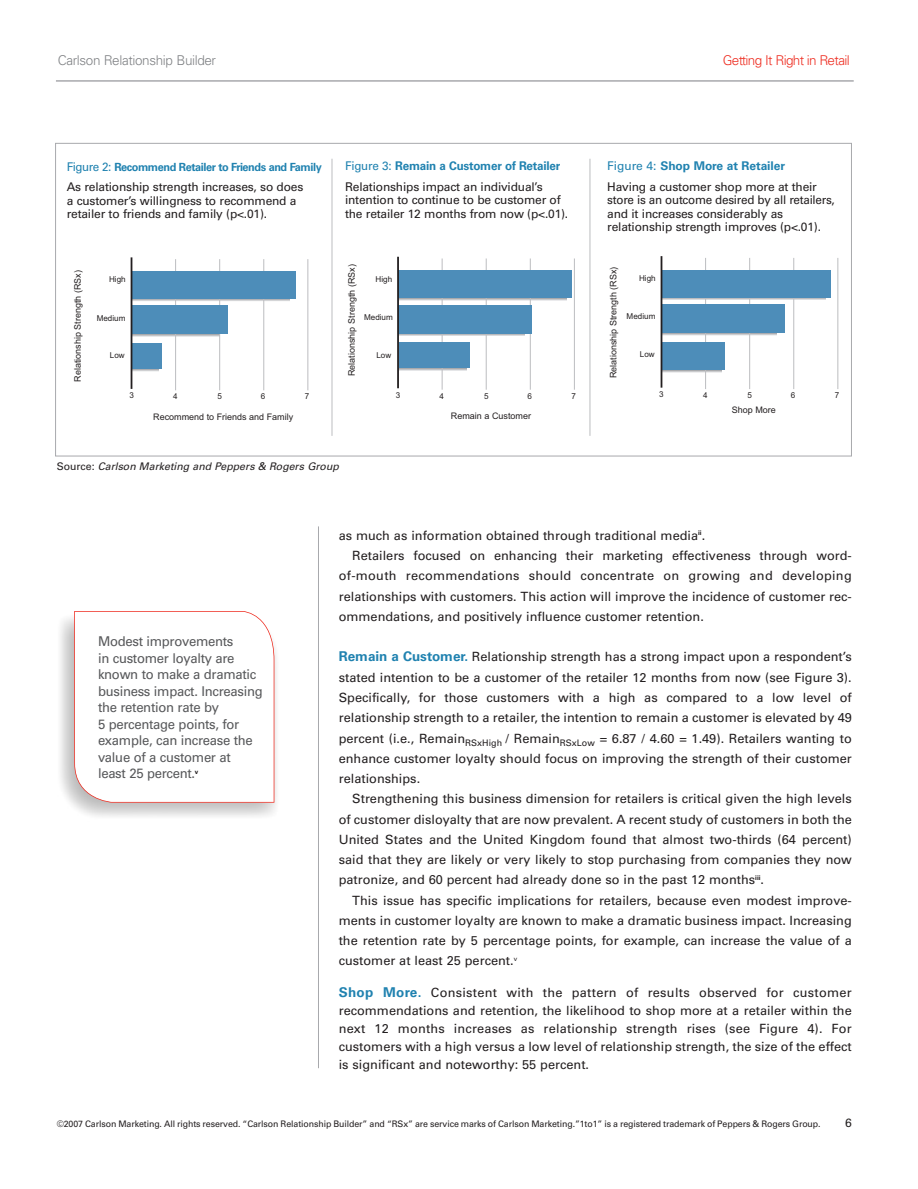
<style>
.page{position:relative;width:918px;height:1189px;background:#fff}
.page>*{position:absolute;margin:0;border:0;box-sizing:border-box;transform-origin:0 0}
.t1{font:13.5px/16.5px "Univers";letter-spacing:-.02em;color:#57585a}
.t2{font:300 13.5px "Univers";letter-spacing:-.03em;color:#808285}
.t3{font:300 13.5px "Univers";letter-spacing:-.05em;color:#ee2e22}
.t4{font:12.75px/20.2px "Univers";color:#231f20;text-align:justify}
.t5{font:12.75px "Univers";letter-spacing:.02em;color:#231f20}
.t6{font:12px/13.5px "Univers";letter-spacing:-.015em;color:#231f20}
.t7{font:700 11.25px "Univers";letter-spacing:-.04em;color:#2082b0}
.t8{font:italic 10.5px "Univers";color:#231f20}
.t9{font:9px "Univers";letter-spacing:-.01em;color:#231f20}
.t10{font:9px "Arial";color:#231f20}
.t11{font:8.1px "Arial";color:#231f20}
.s1{font-weight:400;font-size:12px}
.s2{color:#2082b0}
.s3{font-weight:700;color:#2082b0}
.s4{font-style:normal}
.s5{font-weight:700;font-size:13.5px;color:#2082b0}
</style>
<div class="page">
<hr style="left:56px;top:80px;width:798px;height:2px;background:#a8a9ad">
<hr style="left:318px;top:526px;width:1px;height:542px;background:#a8a9ad">
<img style="left:60px;top:618px;width:217px;height:199px">
<svg style="left:74px;top:611px;width:200px;height:191px"></svg>
<hr style="left:332px;top:159px;width:1px;height:277px;background:#bcbdc0">
<hr style="left:589px;top:159px;width:1px;height:277px;background:#bcbdc0">
<hr style="left:175px;top:259px;width:1px;height:131px;background:#bcbdc0">
<hr style="left:219px;top:259px;width:1px;height:131px;background:#bcbdc0">
<hr style="left:263px;top:259px;width:1px;height:131px;background:#bcbdc0">
<hr style="left:308px;top:259px;width:1px;height:131px;background:#bcbdc0">
<div style="left:132px;top:343px;width:30px;height:26px;background:#4d8db9"></div>
<div style="left:132px;top:305px;width:96px;height:29px;background:#4d8db9"></div>
<div style="left:132px;top:271px;width:163px;height:28px;background:#4d8db9"></div>
<hr style="left:131px;top:257px;width:1px;height:132px;background:#231f20">
<hr style="left:442px;top:258px;width:1px;height:131px;background:#bcbdc0">
<hr style="left:486px;top:258px;width:1px;height:131px;background:#bcbdc0">
<hr style="left:530px;top:258px;width:1px;height:131px;background:#bcbdc0">
<hr style="left:574px;top:258px;width:1px;height:131px;background:#bcbdc0">
<div style="left:399px;top:343px;width:71px;height:25px;background:#4d8db9"></div>
<div style="left:399px;top:305px;width:133px;height:28px;background:#4d8db9"></div>
<div style="left:399px;top:270px;width:173px;height:28px;background:#4d8db9"></div>
<hr style="left:397px;top:257px;width:2px;height:131px;background:#231f20">
<hr style="left:705px;top:258px;width:1px;height:131px;background:#bcbdc0">
<hr style="left:749px;top:258px;width:1px;height:131px;background:#bcbdc0">
<hr style="left:793px;top:258px;width:1px;height:131px;background:#bcbdc0">
<hr style="left:837px;top:258px;width:1px;height:131px;background:#bcbdc0">
<div style="left:662px;top:342px;width:63px;height:28px;background:#4d8db9"></div>
<div style="left:662px;top:304px;width:123px;height:29px;background:#4d8db9"></div>
<div style="left:662px;top:269px;width:169px;height:28px;background:#4d8db9"></div>
<hr style="left:660px;top:256px;width:2px;height:131px;background:#231f20">
<p class="t2" style="left:58px;top:55px;width:160px">Carlson Relationship Builder</p>
<p class="t3" style="left:723px;top:55px;width:129px">Getting It Right in Retail</p>
<p class="t7" style="left:67px;top:162px;width:256px"><span class="s1">Figure 2:</span> Recommend Retailer to Friends and Family</p>
<p class="t6" style="left:67px;top:181px;width:238px">As relationship strength increases, so does a customer’s willingness to recommend a retailer to friends and family (p&lt;.01).</p>
<p class="t6" style="left:345px;top:156px;width:217px;line-height:21px"><span class="s2">Figure 3:</span> <span class="s3">Remain a Customer of Retailer<br></span>Relationships impact an individual’s</p>
<p class="t6" style="left:345px;top:194px;width:225px">intention to continue to be customer of the retailer 12 months from now (p&lt;.01).</p>
<p class="t10" style="left:74px;top:382px;width:113px;rotate:-90deg">Relationship Strength (RSx)</p>
<p class="t11" style="left:109px;top:276px;width:18px">High</p>
<p class="t11" style="left:97px;top:315px;width:30px">Medium</p>
<p class="t11" style="left:110px;top:352px;width:16px">Low</p>
<p class="t10" style="left:348px;top:376px;width:113px;rotate:-90deg">Relationship Strength (RSx)</p>
<p class="t11" style="left:376px;top:276px;width:18px">High</p>
<p class="t11" style="left:364px;top:314px;width:30px">Medium</p>
<p class="t11" style="left:376px;top:352px;width:16px">Low</p>
<p class="t11" style="left:129px;top:392px;width:6px">3</p>
<p class="t11" style="left:173px;top:393px;width:6px">4</p>
<p class="t11" style="left:218px;top:393px;width:6px">5</p>
<p class="t11" style="left:261px;top:393px;width:6px">6</p>
<p class="t11" style="left:305px;top:393px;width:6px">7</p>
<p class="t11" style="left:396px;top:392px;width:6px">3</p>
<p class="t11" style="left:440px;top:393px;width:6px">4</p>
<p class="t11" style="left:484px;top:393px;width:6px">5</p>
<p class="t11" style="left:527px;top:393px;width:6px">6</p>
<p class="t11" style="left:571px;top:393px;width:6px">7</p>
<p class="t10" style="left:153px;top:414px;width:142px">Recommend to Friends and Family</p>
<p class="t10" style="left:451px;top:412px;width:82px">Remain a Customer</p>
<p class="t8" style="left:57px;top:462px;width:286px"><span class="s4">S o u r c e :</span> Carlson Marketing and Peppers &amp; Rogers Group</p>
<p class="t6" style="left:607px;top:156px;width:211px;line-height:21px"><span class="s2">Figure 4:</span> <span class="s3">Shop More at Retailer<br></span>Having a customer shop more at their</p>
<p class="t6" style="left:607px;top:194px;width:229px">store is an outcome desired by all retailers, and it increases considerably as relationship strength improves (p&lt;.01).</p>
<p class="t10" style="left:610px;top:378px;width:113px;rotate:-90deg">Relationship Strength (RSx)</p>
<p class="t11" style="left:639px;top:275px;width:18px">High</p>
<p class="t11" style="left:627px;top:313px;width:30px">Medium</p>
<p class="t11" style="left:640px;top:351px;width:16px">Low</p>
<p class="t11" style="left:659px;top:391px;width:6px">3</p>
<p class="t11" style="left:703px;top:392px;width:6px">4</p>
<p class="t11" style="left:747px;top:392px;width:6px">5</p>
<p class="t11" style="left:791px;top:392px;width:6px">6</p>
<p class="t11" style="left:835px;top:392px;width:6px">7</p>
<p class="t10" style="left:732px;top:407px;width:46px">Shop More</p>
<p class="t1" style="left:98px;top:634px;width:166px">Modest improvements<br>in customer loyalty are known to make a dramatic business impact. Increasing the retention rate by<br>5 percentage points, for example, can increase the value of a customer at<br>least 25 percent.<sup>v</sup></p>
<p class="t4" style="left:339px;top:526px;width:368px">as much as information obtained through traditional media<sup>ii</sup>.</p>
<p class="t4" style="left:352px;top:546px;width:501px">Retailers focused on enhancing their marketing effectiveness through word-</p>
<p class="t5" style="left:339px;top:571px;width:515px">of-mouth recommendations should concentrate on growing and developing</p>
<p class="t4" style="left:339px;top:587px;width:515px">relationships with customers. This action will improve the incidence of customer rec-</p>
<p class="t4" style="left:339px;top:607px;width:367px">ommendations, and positively influence customer retention.</p>
<p class="t4" style="left:339px;top:648px;width:515px"><span class="s5">Remain a Customer.</span> Relationship strength has a strong impact upon a respondent’s stated intention to be a customer of the retailer 12 months from now (see Figure 3).<br>Specifically, for those customers with a high as compared to a low level of relationship strength to a retailer, the intention to remain a customer is elevated by 49 percent (i.e., Remain<sub>RSxHigh</sub> / Remain<sub>RSxLow</sub> = 6.87 / 4.60 = 1.49). Retailers wanting to enhance customer loyalty should focus on improving the strength of their customer relationships.</p>
<p class="t4" style="left:339px;top:789px;width:515px;text-indent:13px">Strengthening this business dimension for retailers is critical given the high levels of customer disloyalty that are now prevalent. A recent study of customers in both the United States and the United Kingdom found that almost two-thirds (64 percent) said that they are likely or very likely to stop purchasing from companies they now patronize, and 60 percent had already done so in the past 12 months<sup>iii</sup>.</p>
<p class="t4" style="left:339px;top:891px;width:515px;text-indent:13px">This issue has specific implications for retailers, because even modest improve&shy;ments in customer loyalty are known to make a dramatic business impact. Increasing the retention rate by 5 percentage points, for example, can increase the value of a customer at least 25 percent.<sup>v</sup></p>
<p class="t4" style="left:339px;top:984px;width:515px;line-height:18px"><span class="s5">Shop More.</span> Consistent with the pattern of results observed for customer recommendations and retention, the likelihood to shop more at a retailer within the next 12 months increases as relationship strength rises (see Figure 4). For customers with a high versus a low level of relationship strength, the size of the effect is significant and noteworthy: 55 percent.</p>
<p class="t9" style="left:57px;top:1120px;width:765px">©2007 Carlson Marketing. All rights reserved. “Carlson Relationship Builder” and “RSx” are service marks of Carlson Marketing.”1to1” is a registered trademark of Peppers &amp; Rogers Group.</p>
<p class="t6" style="left:845px;top:1117px;width:8px">6</p>
</div>
